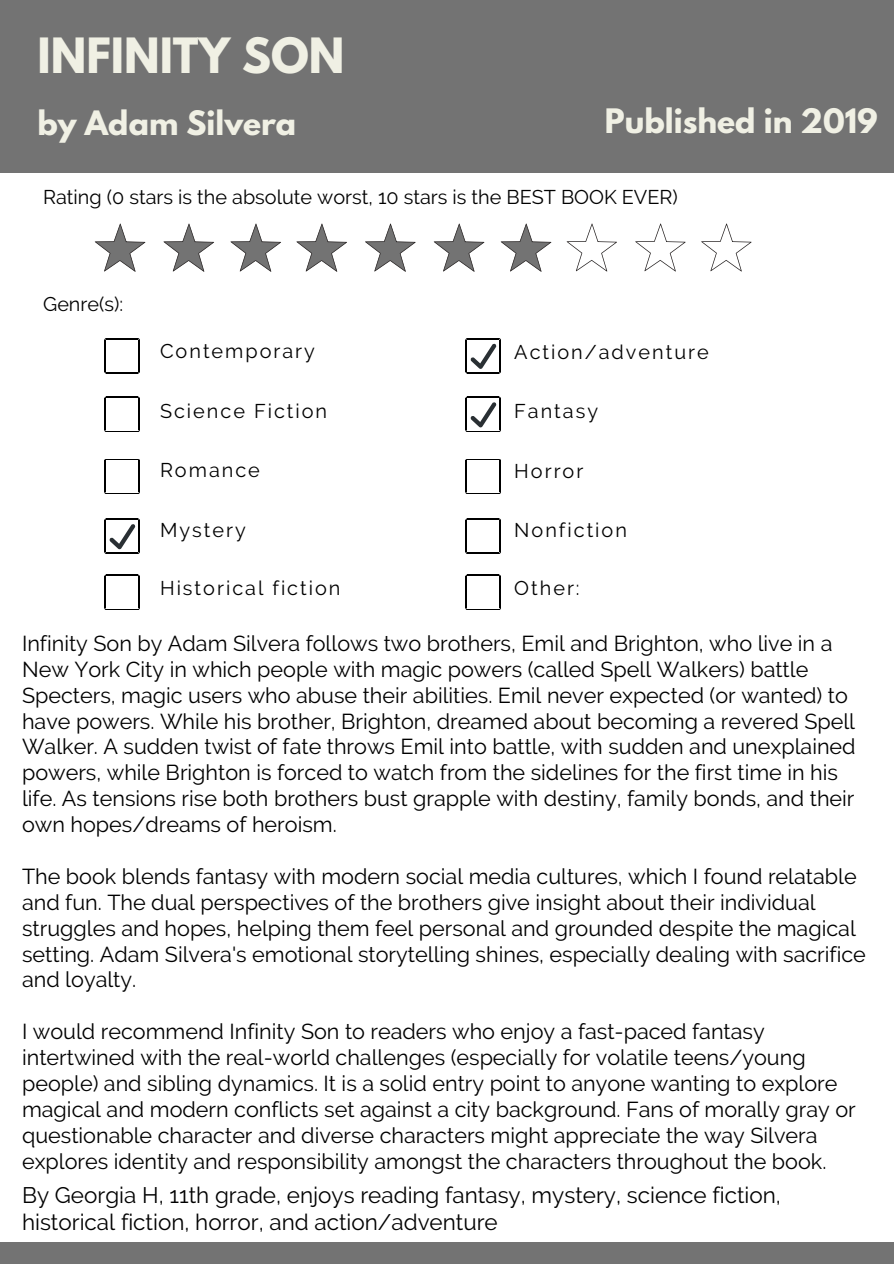
<style>
.page{position:relative;width:894px;height:1264px;background:#fff}
.page>*{position:absolute;margin:0;border:0;box-sizing:border-box;transform-origin:0 0}
.t1{font:700 43.05px "League Spartan";color:#f0f0e4}
.t2{font:700 29.85px "League Spartan";color:#f0f0e4}
.t3{font:22.5px/27px "Raleway";color:#000}
.t4{font:21.6px/25.8px "Raleway";color:#000}
.t5{font:19.8px "Raleway";letter-spacing:.1em;color:#000}
.t6{font:19.8px "Raleway";color:#000}
</style>
<div class="page">
<div style="left:0;top:0;width:893px;height:172px;background:#737373"></div>
<div style="left:0;top:1242px;width:893px;height:21px;background:#737373"></div>
<hr style="left:106px;top:338px;width:32px;height:1px;background:#000">
<hr style="left:139px;top:340px;width:1px;height:31px;background:#000">
<hr style="left:104px;top:340px;width:1px;height:31px;background:#000">
<hr style="left:106px;top:372px;width:32px;height:1px;background:#000">
<hr style="left:106px;top:397px;width:32px;height:1px;background:#000">
<hr style="left:139px;top:399px;width:1px;height:31px;background:#000">
<hr style="left:104px;top:399px;width:1px;height:31px;background:#000">
<hr style="left:106px;top:431px;width:32px;height:1px;background:#000">
<hr style="left:106px;top:459px;width:32px;height:1px;background:#000">
<hr style="left:139px;top:461px;width:1px;height:31px;background:#000">
<hr style="left:104px;top:461px;width:1px;height:31px;background:#000">
<hr style="left:106px;top:493px;width:32px;height:1px;background:#000">
<hr style="left:106px;top:575px;width:32px;height:1px;background:#000">
<hr style="left:139px;top:577px;width:1px;height:31px;background:#000">
<hr style="left:104px;top:577px;width:1px;height:31px;background:#000">
<hr style="left:106px;top:609px;width:32px;height:1px;background:#000">
<hr style="left:106px;top:553px;width:32px;height:1px;background:#000">
<hr style="left:467px;top:459px;width:31px;height:1px;background:#000">
<hr style="left:499px;top:461px;width:2px;height:31px;background:#000">
<hr style="left:465px;top:461px;width:1px;height:31px;background:#000">
<hr style="left:467px;top:493px;width:31px;height:1px;background:#000">
<hr style="left:467px;top:575px;width:31px;height:1px;background:#000">
<hr style="left:499px;top:577px;width:2px;height:31px;background:#000">
<hr style="left:465px;top:577px;width:1px;height:31px;background:#000">
<hr style="left:467px;top:609px;width:31px;height:1px;background:#000">
<hr style="left:467px;top:519px;width:31px;height:1px;background:#000">
<hr style="left:499px;top:520px;width:2px;height:31px;background:#000">
<hr style="left:465px;top:520px;width:1px;height:31px;background:#000">
<hr style="left:467px;top:553px;width:31px;height:1px;background:#000">
<svg style="left:95px;top:223px;width:50px;height:49px"></svg>
<svg style="left:163px;top:223px;width:51px;height:49px"></svg>
<svg style="left:230px;top:223px;width:51px;height:49px"></svg>
<svg style="left:296px;top:223px;width:51px;height:49px"></svg>
<svg style="left:365px;top:223px;width:50px;height:49px"></svg>
<svg style="left:433px;top:223px;width:51px;height:49px"></svg>
<svg style="left:500px;top:223px;width:51px;height:49px"></svg>
<svg style="left:566px;top:223px;width:51px;height:48px"></svg>
<svg style="left:635px;top:223px;width:50px;height:48px"></svg>
<svg style="left:701px;top:223px;width:50px;height:48px"></svg>
<svg style="left:104px;top:519px;width:36px;height:34px"></svg>
<svg style="left:465px;top:397px;width:36px;height:35px"></svg>
<svg style="left:465px;top:338px;width:36px;height:35px"></svg>
<h1 class="t1" style="left:38px;top:34px;width:308px">INFINITY SON</h1>
<p class="t2" style="left:38px;top:108px;width:260px">by Adam Silvera</p>
<p class="t2" style="left:604px;top:106px;width:274px">Published in 2019</p>
<h2 class="t6" style="left:43px;top:185px;width:636px">Rating (0 stars is the absolute worst, 10 stars is the BEST BOOK EVER)</h2>
<h2 class="t5" style="left:43px;top:292px;width:81px">Genre(s):</h2>
<p class="t5" style="left:160px;top:339px;width:156px">Contemporary</p>
<p class="t5" style="left:160px;top:399px;width:169px">Science Fiction</p>
<p class="t5" style="left:160px;top:458px;width:101px">Romance</p>
<p class="t5" style="left:160px;top:518px;width:87px">Mystery</p>
<p class="t5" style="left:160px;top:576px;width:182px">Historical fiction</p>
<p class="t5" style="left:514px;top:341px;width:196px">Action/adventure</p>
<p class="t5" style="left:514px;top:399px;width:85px">Fantasy</p>
<p class="t5" style="left:514px;top:459px;width:71px">Horror</p>
<p class="t5" style="left:514px;top:518px;width:114px">Nonfiction</p>
<p class="t5" style="left:514px;top:576px;width:67px">Other:</p>
<p class="t4" style="left:22px;top:630px;width:834px">Infinity Son by Adam Silvera follows two brothers, Emil and Brighton, who live in a New York City in which people with magic powers (called Spell Walkers) battle Specters, magic users who abuse their abilities. Emil never expected (or wanted) to have powers. While his brother, Brighton, dreamed about becoming a revered Spell Walker. A sudden twist of fate throws Emil into battle, with sudden and unexplained powers, while Brighton is forced to watch from the sidelines for the first time in his life. As tensions rise both brothers bust grapple with destiny, family bonds, and their own hopes/dreams of heroism.</p>
<p class="t4" style="left:22px;top:863px;width:845px">The book blends fantasy with modern social media cultures, which I found relatable and fun. The dual perspectives of the brothers give insight about their individual struggles and hopes, helping them feel personal and grounded despite the magical setting. Adam Silvera's emotional storytelling shines, especially dealing with sacrifice and loyalty.</p>
<p class="t4" style="left:22px;top:1018px;width:835px">I would recommend Infinity Son to readers who enjoy a fast-paced fantasy intertwined with the real-world challenges (especially for volatile teens/young people) and sibling dynamics. It is a solid entry point to anyone wanting to explore magical and modern conflicts set against a city background. Fans of morally gray or questionable character and diverse characters might appreciate the way Silvera explores identity and responsibility amongst the characters throughout the book.</p>
<p class="t3" style="left:22px;top:1181px;width:760px">By Georgia H, 11th grade, enjoys reading fantasy, mystery, science fiction, historical fiction, horror, and action/adventure</p>
</div>
